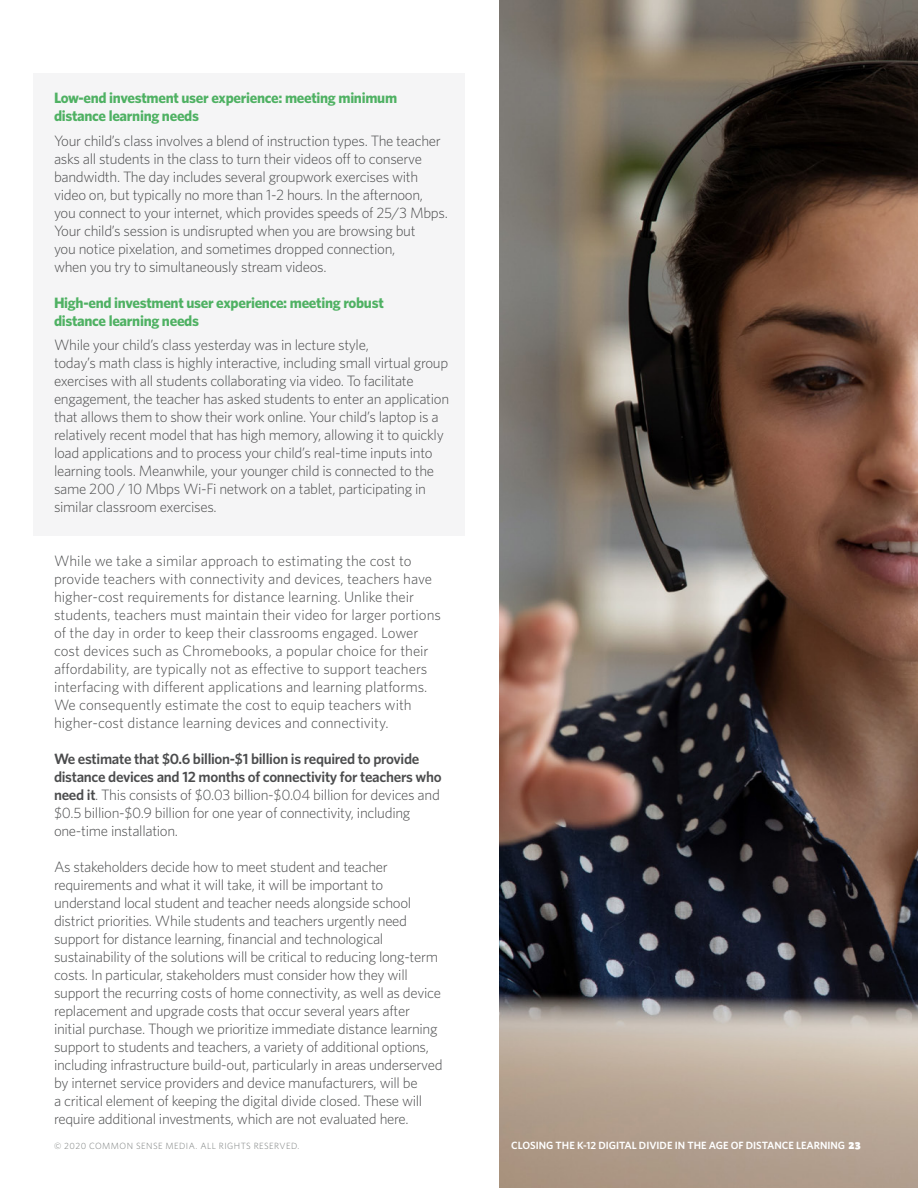
<style>
.page{position:relative;width:918px;height:1188px;background:#fff}
.page>*{position:absolute;margin:0;border:0;box-sizing:border-box;transform-origin:0 0}
.t1{font:300 15px/18px "Whitney";letter-spacing:-.02em;color:#4b4c4d}
.t2{font:300 15px/18px "Whitney";color:#4b4c4d}
.t3{font:700 15px/18px "Whitney";letter-spacing:-.02em;color:#4fb163}
.t4{font:600 10.5px "Whitney";color:#fff}
.t5{font:300 9px "Whitney";letter-spacing:.05em;color:#767a79}
.s1{font-weight:600}
.s2{font-family:"Henderson BCG Mod";font-weight:900}
</style>
<div class="page">
<div style="left:33px;top:73px;width:432px;height:463px;background:#f5f5f6"></div>
<img style="left:500px;top:0;width:418px;height:1188px">
<p class="t3" style="left:54px;top:88px;width:345px">Low-end investment user experience: meeting minimum distance learning needs</p>
<p class="t1" style="left:54px;top:131px;width:395px">Your child’s class involves a blend of instruction types. The teacher asks all students in the class to turn their videos off to conserve bandwidth. The day includes several groupwork exercises with video on, but typically no more than 1-2 hours. In the afternoon, you connect to your internet, which provides speeds of 25/3 Mbps.<br>Your child’s session is undisrupted when you are browsing but<br>you notice pixelation, and sometimes dropped connection,<br>when you try to simultaneously stream videos.</p>
<p class="t3" style="left:54px;top:293px;width:331px">High-end investment user experience: meeting robust distance learning needs</p>
<p class="t1" style="left:54px;top:336px;width:397px">While your child’s class yesterday was in lecture style,<br>today’s math class is highly interactive, including small virtual group exercises with all students collaborating via video. To facilitate engagement, the teacher has asked students to enter an application that allows them to show their work online. Your child’s laptop is a relatively recent model that has high memory, allowing it to quickly load applications and to process your child’s real-time inputs into learning tools. Meanwhile, your younger child is connected to the same 200 / 10 Mbps Wi-Fi network on a tablet, participating in similar classroom exercises.</p>
<p class="t2" style="left:54px;top:552px;width:389px">While we take a similar approach to estimating the cost to provide teachers with connectivity and devices, teachers have higher-cost requirements for distance learning. Unlike their students, teachers must maintain their video for larger portions of the day in order to keep their classrooms engaged. Lower cost devices such as Chromebooks, a popular choice for their affordability, are typically not as effective to support teachers interfacing with different applications and learning platforms.<br>We consequently estimate the cost to equip teachers with higher-cost distance learning devices and connectivity.</p>
<p class="t1" style="left:54px;top:750px;width:389px"><span class="s1">We estimate that $0.6 billion-$1 billion is required to provide distance devices and 12 months of connectivity for teachers who need it</span>. This consists of $0.03 billion-$0.04 billion for devices and $0.5 billion-$0.9 billion for one year of connectivity, including one-time installation.</p>
<p class="t1" style="left:54px;top:858px;width:390px">As stakeholders decide how to meet student and teacher requirements and what it will take, it will be important to understand local student and teacher needs alongside school district priorities. While students and teachers urgently need support for distance learning, financial and technological sustainability of the solutions will be critical to reducing long-term costs. In particular, stakeholders must consider how they will support the recurring costs of home connectivity, as well as device replacement and upgrade costs that occur several years after initial purchase. Though we prioritize immediate distance learning support to students and teachers, a variety of additional options, including infrastructure build-out, particularly in areas underserved by internet service providers and device manufacturers, will be<br>a critical element of keeping the digital divide closed. These will require additional investments, which are not evaluated here.</p>
<p class="t5" style="left:54px;top:1141px;width:247px">© 2020 COMMON SENSE MEDIA. ALL RIGHTS RESERVED.</p>
<p class="t4" style="left:511px;top:1139px;width:351px">CLOSING THE K-12 DIGITAL DIVIDE IN THE AGE OF DISTANCE LEARNING <span class="s2">23</span></p>
</div>
